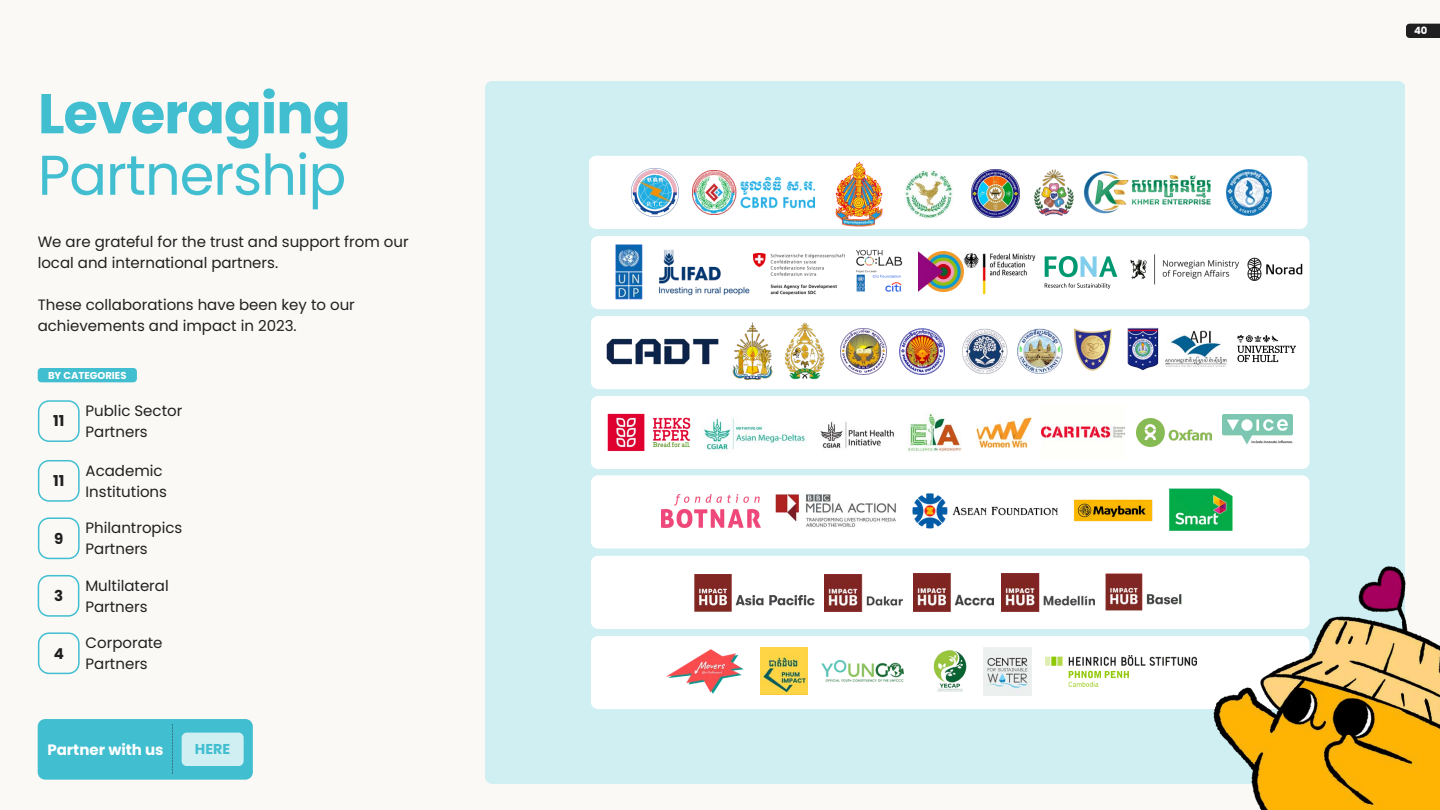
<style>
.page{position:relative;width:1440px;height:810px;background:#faf9f6}
.page>*{position:absolute;margin:0;border:0;box-sizing:border-box;transform-origin:0 0}
.t1{font:56px/61.5px "Poppins";letter-spacing:-.02em;color:#41bed0}
.t2{font:15px/21px "Poppins";color:#212020}
.t3{font:700 15px "Poppins";color:#fff}
.t4{font:700 15px "Poppins";color:#212020}
.t5{font:700 14.3px "Poppins";color:#41bed0}
.t6{font:700 10px "Poppins";color:#fff}
.s1{font-weight:700}
</style>
<div class="page">
<div style="left:485px;top:81px;width:920px;height:703px;background:#cfeff3;border-radius:7px"></div>
<div style="left:589px;top:156px;width:718px;height:73px;background:#fff;border-radius:8px"></div>
<div style="left:591px;top:236px;width:718px;height:73px;background:#fff;border-radius:8px"></div>
<div style="left:591px;top:316px;width:718px;height:73px;background:#fff;border-radius:8px"></div>
<div style="left:591px;top:396px;width:718px;height:73px;background:#fff;border-radius:8px"></div>
<div style="left:591px;top:475px;width:718px;height:74px;background:#fff;border-radius:8px"></div>
<div style="left:591px;top:556px;width:718px;height:73px;background:#fff;border-radius:8px"></div>
<div style="left:591px;top:636px;width:718px;height:73px;background:#fff;border-radius:8px"></div>
<img style="left:1034px;top:169px;width:40px;height:47px">
<img style="left:1083px;top:171px;width:128px;height:43px">
<img style="left:835px;top:161px;width:48px;height:65px">
<img style="left:693px;top:171px;width:121px;height:43px">
<img style="left:631px;top:169px;width:47px;height:47px">
<img style="left:905px;top:171px;width:48px;height:48px">
<img style="left:1226px;top:169px;width:46px;height:46px">
<img style="left:971px;top:169px;width:48px;height:48px">
<div style="left:38px;top:719px;width:215px;height:61px;background:#41bed0"></div>
<div style="left:182px;top:733px;width:62px;height:33px;background:#cfeff3;border-radius:5px"></div>
<svg style="left:38px;top:368px;width:99px;height:14px"></svg>
<svg style="left:38px;top:400px;width:42px;height:42px"></svg>
<svg style="left:38px;top:460px;width:42px;height:42px"></svg>
<svg style="left:38px;top:575px;width:41px;height:42px"></svg>
<img style="left:1191px;top:555px;width:249px;height:255px">
<img style="left:1130px;top:254px;width:173px;height:31px">
<img style="left:732px;top:323px;width:41px;height:56px">
<img style="left:606px;top:338px;width:113px;height:27px">
<img style="left:1073px;top:328px;width:39px;height:43px">
<img style="left:784px;top:323px;width:40px;height:56px">
<img style="left:840px;top:328px;width:46px;height:46px">
<img style="left:900px;top:328px;width:45px;height:46px">
<img style="left:962px;top:329px;width:45px;height:45px">
<img style="left:1017px;top:328px;width:46px;height:46px;border-radius:50%">
<img style="left:1127px;top:327px;width:32px;height:44px">
<img style="left:1166px;top:330px;width:61px;height:37px">
<img style="left:754px;top:253px;width:82px;height:41px">
<img style="left:1169px;top:488px;width:64px;height:43px">
<img style="left:775px;top:494px;width:121px;height:33px">
<img style="left:912px;top:493px;width:146px;height:36px">
<img style="left:1073px;top:499px;width:80px;height:23px">
<img style="left:661px;top:494px;width:100px;height:34px">
<img style="left:615px;top:244px;width:28px;height:56px">
<svg style="left:1237px;top:335px;width:59px;height:27px"></svg>
<img style="left:761px;top:648px;width:46px;height:46px">
<img style="left:658px;top:249px;width:96px;height:47px">
<img style="left:983px;top:648px;width:48px;height:48px">
<img style="left:667px;top:650px;width:77px;height:43px">
<img style="left:824px;top:574px;width:78px;height:38px">
<img style="left:913px;top:574px;width:81px;height:37px">
<img style="left:1002px;top:574px;width:92px;height:37px">
<img style="left:1105px;top:573px;width:91px;height:39px">
<img style="left:694px;top:574px;width:121px;height:38px">
<img style="left:821px;top:660px;width:83px;height:22px">
<img style="left:933px;top:650px;width:34px;height:42px">
<img style="left:1046px;top:655px;width:151px;height:32px">
<img style="left:963px;top:253px;width:73px;height:42px">
<svg style="left:1045px;top:256px;width:72px;height:21px"></svg>
<svg style="left:1045px;top:283px;width:65px;height:6px"></svg>
<img style="left:923px;top:251px;width:40px;height:41px">
<div style="left:1406px;top:24px;width:34px;height:14px;background:#212020"></div>
<img style="left:836px;top:249px;width:87px;height:43px">
<svg style="left:38px;top:517px;width:42px;height:42px"></svg>
<svg style="left:38px;top:632px;width:42px;height:42px"></svg>
<img style="left:1223px;top:415px;width:70px;height:30px">
<img style="left:1136px;top:418px;width:75px;height:29px">
<img style="left:608px;top:414px;width:82px;height:37px">
<img style="left:1042px;top:426px;width:82px;height:15px">
<img style="left:976px;top:417px;width:56px;height:31px">
<img style="left:703px;top:413px;width:259px;height:39px">
<p class="t1" style="left:38px;top:83px;width:314px"><span class="s1">Leveraging<br></span>Partnership</p>
<p class="t2" style="left:38px;top:231px;width:372px">We are grateful for the trust and support from our local and international partners.</p>
<p class="t2" style="left:38px;top:294px;width:319px">These collaborations have been key to our achievements and impact in 2023.</p>
<h4 class="t6" style="left:48px;top:368px;width:80px">BY CATEGORIES</h4>
<p class="t4" style="left:53px;top:411px;width:13px">11</p>
<p class="t4" style="left:53px;top:470px;width:13px">11</p>
<p class="t4" style="left:54px;top:528px;width:11px">9</p>
<p class="t4" style="left:54px;top:585px;width:11px">3</p>
<p class="t4" style="left:54px;top:643px;width:12px">4</p>
<p class="t2" style="left:86px;top:400px;width:98px">Public Sector<br>Partners</p>
<p class="t2" style="left:86px;top:460px;width:83px">Academic<br>Institutions</p>
<p class="t2" style="left:86px;top:517px;width:98px">Philantropics<br>Partners</p>
<p class="t2" style="left:85px;top:575px;width:85px">Multilateral<br>Partners</p>
<p class="t2" style="left:86px;top:632px;width:79px">Corporate<br>Partners</p>
<p class="t3" style="left:47px;top:739px;width:118px">Partner with us</p>
<p class="t5" style="left:195px;top:739px;width:37px">HERE</p>
<p class="t6" style="left:1414px;top:24px;width:15px">40</p>
</div>
